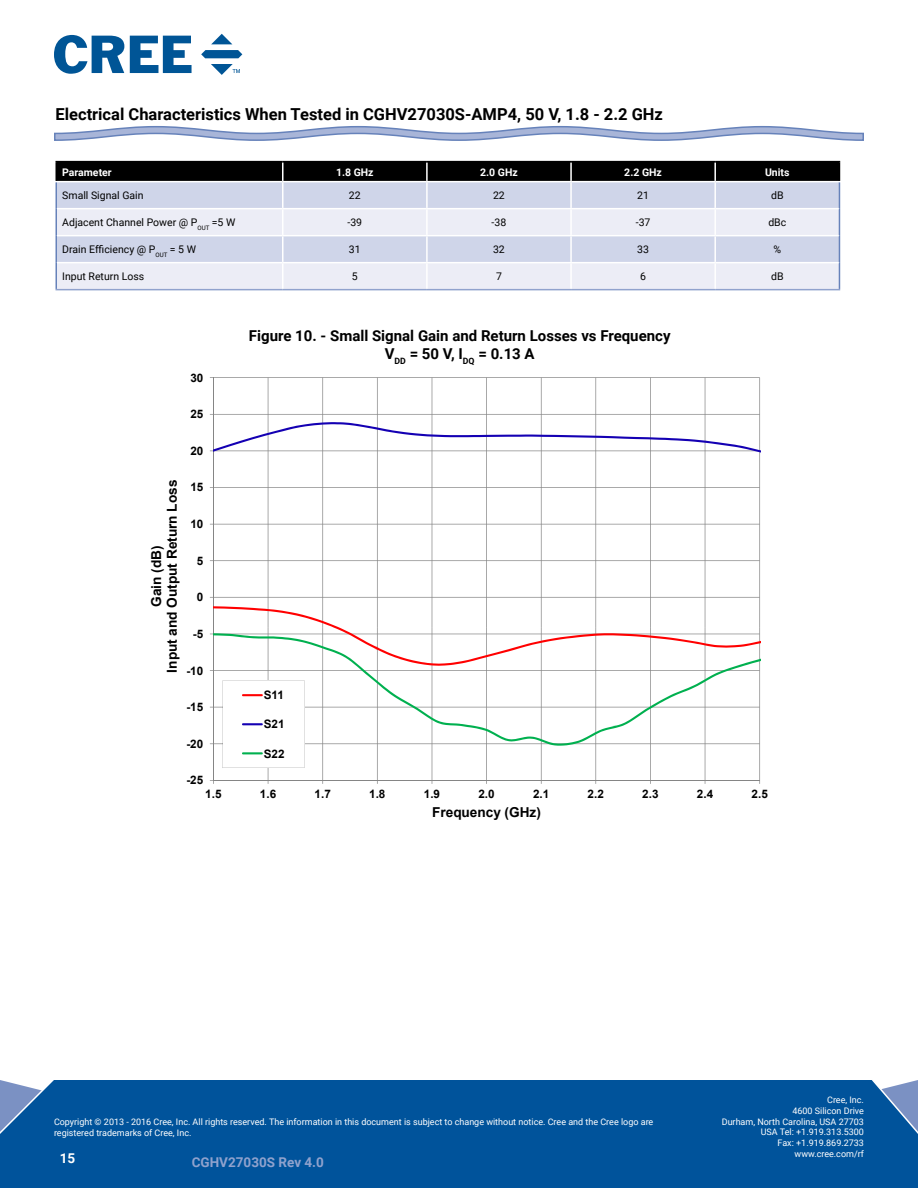
<style>
.page{position:relative;width:918px;height:1188px;background:#fff}
.page>*{position:absolute;margin:0;border:0;box-sizing:border-box;transform-origin:0 0}
.t1{font:700 16.5px "Roboto";color:#000}
.t2{font:700 15px/18px "Roboto";color:#000;text-align:center}
.t3{font:700 13.65px "Arial";letter-spacing:-.005em;color:#000}
.t4{font:700 13.5px "Roboto";color:#90a2cd}
.t5{font:700 13.5px "Roboto";color:#fff}
.t6{font:700 11.7px "Arial";letter-spacing:.005em;color:#000}
.t7{font:10.5px "Roboto";color:#000}
.t8{font:700 10.5px "Roboto";color:#fff}
.t9{font:9px/10.8px "Roboto";color:#fff;text-align:right}
</style>
<div class="page">
<div style="left:0;top:1080px;width:918px;height:108px;background:#00539b"></div>
<svg style="left:54px;top:35px;width:70px;height:39px"></svg>
<svg style="left:130px;top:36px;width:62px;height:37px"></svg>
<svg style="left:211px;top:34px;width:21px;height:10px"></svg>
<svg style="left:201px;top:50px;width:41px;height:8px"></svg>
<svg style="left:211px;top:64px;width:29px;height:10px"></svg>
<hr style="left:56px;top:161px;width:227px;height:1px;background:#000">
<hr style="left:283px;top:161px;width:144px;height:1px;background:#000">
<hr style="left:427px;top:161px;width:144px;height:1px;background:#000">
<hr style="left:571px;top:161px;width:144px;height:1px;background:#000">
<hr style="left:715px;top:161px;width:125px;height:1px;background:#000">
<hr style="left:56px;top:289px;width:227px;height:1px;background:#90a2cd">
<hr style="left:283px;top:289px;width:144px;height:1px;background:#90a2cd">
<hr style="left:427px;top:289px;width:144px;height:1px;background:#90a2cd">
<hr style="left:571px;top:289px;width:144px;height:1px;background:#90a2cd">
<hr style="left:715px;top:289px;width:125px;height:1px;background:#90a2cd">
<svg style="left:56px;top:162px;width:784px;height:127px;background:#bcbfcb"></svg>
<hr style="left:57px;top:208px;width:226px;height:1px;background:#fff">
<hr style="left:283px;top:208px;width:144px;height:1px;background:#fff">
<hr style="left:427px;top:208px;width:144px;height:1px;background:#fff">
<hr style="left:571px;top:208px;width:144px;height:1px;background:#fff">
<hr style="left:715px;top:208px;width:124px;height:1px;background:#fff">
<hr style="left:57px;top:235px;width:226px;height:1px;background:#fff">
<hr style="left:283px;top:235px;width:144px;height:1px;background:#fff">
<hr style="left:427px;top:235px;width:144px;height:1px;background:#fff">
<hr style="left:571px;top:235px;width:144px;height:1px;background:#fff">
<hr style="left:715px;top:235px;width:124px;height:1px;background:#fff">
<hr style="left:57px;top:262px;width:226px;height:1px;background:#fff">
<hr style="left:283px;top:262px;width:144px;height:1px;background:#fff">
<hr style="left:427px;top:262px;width:144px;height:1px;background:#fff">
<hr style="left:571px;top:262px;width:144px;height:1px;background:#fff">
<hr style="left:715px;top:262px;width:124px;height:1px;background:#fff">
<svg style="left:54px;top:126px;width:810px;height:15px"></svg>
<hr style="left:213px;top:377px;width:547px;height:1px;background:#858585">
<hr style="left:213px;top:414px;width:547px;height:1px;background:#858585">
<hr style="left:213px;top:487px;width:547px;height:1px;background:#858585">
<hr style="left:213px;top:524px;width:547px;height:1px;background:#858585">
<hr style="left:213px;top:560px;width:547px;height:1px;background:#858585">
<hr style="left:213px;top:597px;width:547px;height:1px;background:#858585">
<hr style="left:759px;top:378px;width:1px;height:249px;background:#858585">
<hr style="left:705px;top:378px;width:1px;height:249px;background:#858585">
<hr style="left:650px;top:378px;width:1px;height:249px;background:#858585">
<hr style="left:595px;top:378px;width:1px;height:249px;background:#858585">
<hr style="left:541px;top:378px;width:1px;height:249px;background:#858585">
<hr style="left:486px;top:378px;width:1px;height:249px;background:#858585">
<hr style="left:432px;top:378px;width:1px;height:249px;background:#858585">
<hr style="left:377px;top:378px;width:1px;height:249px;background:#858585">
<hr style="left:322px;top:378px;width:1px;height:249px;background:#858585">
<hr style="left:268px;top:378px;width:1px;height:249px;background:#858585">
<hr style="left:213px;top:378px;width:1px;height:249px;background:#858585">
<svg style="left:210px;top:422px;width:551px;height:32px"></svg>
<hr style="left:759px;top:627px;width:1px;height:153px;background:#858585">
<hr style="left:705px;top:627px;width:1px;height:153px;background:#858585">
<hr style="left:650px;top:627px;width:1px;height:153px;background:#858585">
<hr style="left:595px;top:627px;width:1px;height:153px;background:#858585">
<hr style="left:541px;top:627px;width:1px;height:153px;background:#858585">
<hr style="left:486px;top:627px;width:1px;height:153px;background:#858585">
<hr style="left:432px;top:627px;width:1px;height:153px;background:#858585">
<hr style="left:377px;top:627px;width:1px;height:153px;background:#858585">
<hr style="left:322px;top:627px;width:1px;height:153px;background:#858585">
<hr style="left:268px;top:627px;width:1px;height:153px;background:#858585">
<hr style="left:213px;top:627px;width:1px;height:153px;background:#858585">
<hr style="left:213px;top:780px;width:547px;height:1px;background:#858585">
<svg style="left:210px;top:606px;width:550px;height:65px"></svg>
<svg style="left:213px;top:633px;width:548px;height:113px"></svg>
<svg style="left:223px;top:681px;width:81px;height:87px"></svg>
<hr style="left:242px;top:694px;width:21px;height:2px;background:#f00">
<hr style="left:242px;top:723px;width:21px;height:2px;background:#1400b3">
<hr style="left:242px;top:752px;width:21px;height:2px;background:#00b04f">
<h1 class="t1" style="left:56px;top:103px;width:609px">Electrical Characteristics When Tested in CGHV27030S-AMP4, 50 V, 1.8 - 2.2 GHz</h1>
<p class="t8" style="left:62px;top:164px;width:51px">Parameter</p>
<p class="t8" style="left:336px;top:164px;width:39px">1.8 GHz</p>
<p class="t8" style="left:480px;top:164px;width:39px">2.0 GHz</p>
<p class="t8" style="left:624px;top:164px;width:39px">2.2 GHz</p>
<p class="t8" style="left:765px;top:164px;width:26px">Units</p>
<p class="t7" style="left:62px;top:188px;width:83px">Small Signal Gain</p>
<p class="t7" style="left:349px;top:188px;width:13px">22</p>
<p class="t7" style="left:493px;top:188px;width:13px">22</p>
<p class="t7" style="left:637px;top:188px;width:13px">21</p>
<p class="t7" style="left:771px;top:188px;width:14px">dB</p>
<p class="t7" style="left:62px;top:215px;width:175px">Adjacent Channel Power @ P<sub>OUT</sub> =5 W</p>
<p class="t7" style="left:347px;top:215px;width:16px">-39</p>
<p class="t7" style="left:492px;top:215px;width:16px">-38</p>
<p class="t7" style="left:636px;top:215px;width:16px">-37</p>
<p class="t7" style="left:768px;top:215px;width:19px">dBc</p>
<p class="t7" style="left:62px;top:242px;width:135px">Drain Efficiency @ P<sub>OUT</sub> = 5 W</p>
<p class="t7" style="left:349px;top:242px;width:13px">31</p>
<p class="t7" style="left:493px;top:242px;width:13px">32</p>
<p class="t7" style="left:637px;top:242px;width:13px">33</p>
<p class="t7" style="left:773px;top:242px;width:9px">%</p>
<p class="t7" style="left:62px;top:269px;width:84px">Input Return Loss</p>
<p class="t7" style="left:352px;top:269px;width:7px">5</p>
<p class="t7" style="left:496px;top:269px;width:7px">7</p>
<p class="t7" style="left:640px;top:269px;width:7px">6</p>
<p class="t7" style="left:771px;top:269px;width:14px">dB</p>
<p class="t6" style="left:190px;top:370px;width:15px">30</p>
<p class="t6" style="left:190px;top:406px;width:15px">25</p>
<p class="t6" style="left:190px;top:443px;width:15px">20</p>
<h3 class="t3" style="left:163px;top:673px;width:194px;rotate:-90deg">Input and Output Return Loss</h3>
<p class="t6" style="left:190px;top:480px;width:15px">15</p>
<p class="t6" style="left:190px;top:516px;width:15px">10</p>
<h3 class="t3" style="left:147px;top:607px;width:63px;rotate:-90deg">Gain (dB)</h3>
<p class="t6" style="left:197px;top:553px;width:8px">5</p>
<p class="t6" style="left:197px;top:589px;width:8px">0</p>
<p class="t6" style="left:193px;top:626px;width:12px">-5</p>
<p class="t6" style="left:186px;top:663px;width:18px">-10</p>
<p class="t6" style="left:186px;top:699px;width:18px">-15</p>
<p class="t6" style="left:186px;top:736px;width:18px">-20</p>
<p class="t6" style="left:186px;top:772px;width:18px">-25</p>
<h2 class="t2" style="left:249px;top:326px;width:423px">Figure 10. - Small Signal Gain and Return Losses vs Frequency<br>V<sub>DD</sub> = 50 V, I<sub>DQ</sub> = 0.13 A</h2>
<p class="t6" style="left:264px;top:687px;width:22px">S11</p>
<p class="t6" style="left:264px;top:717px;width:22px">S21</p>
<p class="t6" style="left:264px;top:746px;width:22px">S22</p>
<p class="t6" style="left:205px;top:787px;width:18px">1.5</p>
<p class="t6" style="left:260px;top:787px;width:18px">1.6</p>
<p class="t6" style="left:315px;top:787px;width:18px">1.7</p>
<p class="t6" style="left:369px;top:787px;width:18px">1.8</p>
<p class="t6" style="left:424px;top:787px;width:18px">1.9</p>
<p class="t6" style="left:478px;top:787px;width:18px">2.0</p>
<p class="t6" style="left:533px;top:787px;width:18px">2.1</p>
<p class="t6" style="left:588px;top:787px;width:18px">2.2</p>
<p class="t6" style="left:642px;top:787px;width:18px">2.3</p>
<p class="t6" style="left:697px;top:787px;width:18px">2.4</p>
<p class="t6" style="left:752px;top:787px;width:18px">2.5</p>
<h3 class="t3" style="left:432px;top:803px;width:110px">Frequency (GHz)</h3>
<p class="t9" style="left:54px;top:1116px;width:601px;text-align:left">Copyright © 2013 - 2016 Cree, Inc. All rights reserved. The information in this document is subject to change without notice. Cree and the Cree logo are registered trademarks of Cree, Inc.</p>
<h3 class="t5" style="left:60px;top:1148px;width:17px">15</h3>
<h3 class="t4" style="left:192px;top:1153px;width:134px">CGHV27030S Rev 4.0</h3>
<p class="t9" style="left:722px;top:1094px;width:144px">Cree, Inc.<br>4600 Silicon Drive<br>Durham, North Carolina, USA 27703<br>USA Tel: +1.919.313.5300<br>Fax: +1.919.869.2733 www.cree.com/rf</p>
</div>
